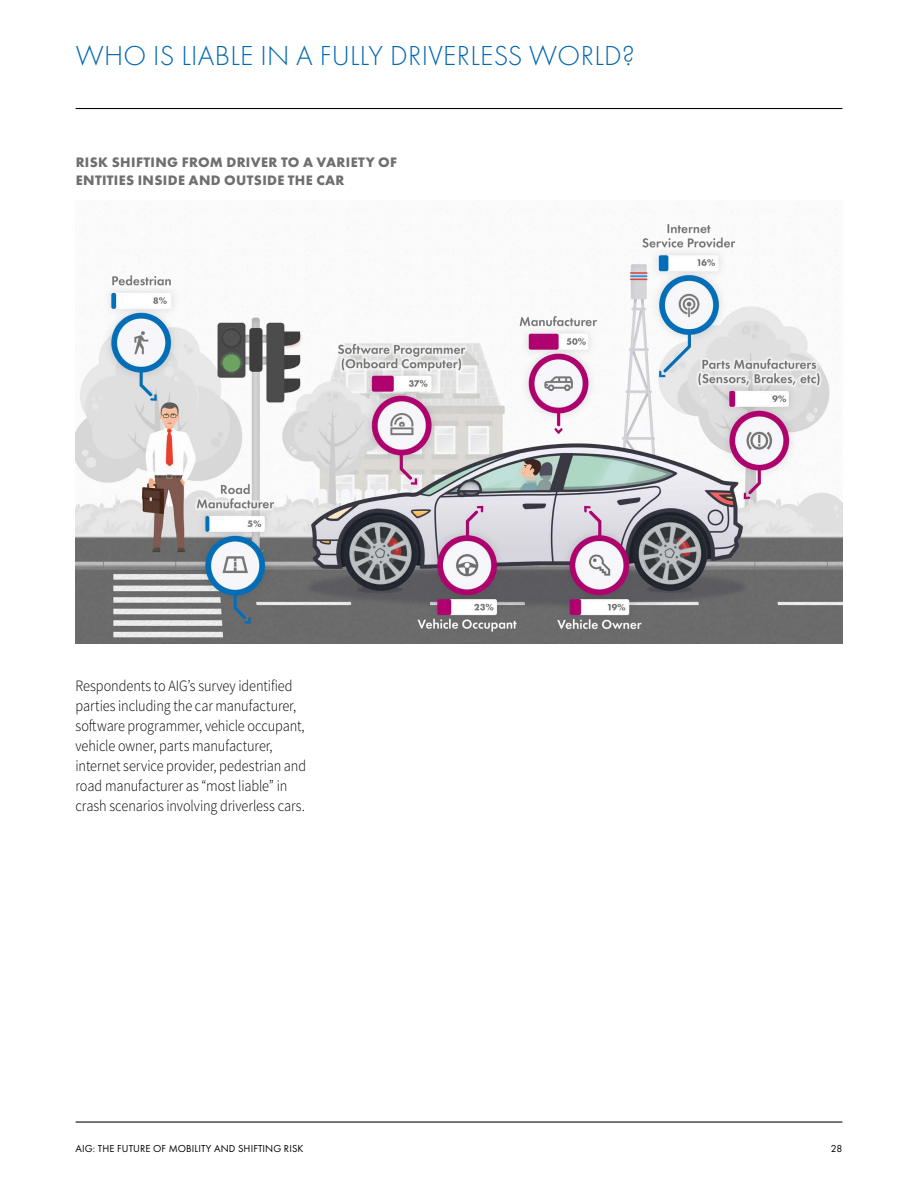
<style>
.page{position:relative;width:918px;height:1188px;background:#fff}
.page>*{position:absolute;margin:0;border:0;box-sizing:border-box;transform-origin:0 0}
.t1{font:300 28.5px "Futura PT";letter-spacing:.01em;color:#0067b2}
.t2{font:300 15.75px/20px "Source Sans Pro";letter-spacing:-.005em;color:#000;scale:.9 1}
.t3{font:700 14.25px/18px "Futura PT";letter-spacing:.025em;color:#706f6f}
.t4{font:10.5px "Futura PT";letter-spacing:.01em;color:#000}
</style>
<div class="page">
<hr style="left:76px;top:108px;width:766px;height:1px;background:#000">
<hr style="left:76px;top:1122px;width:766px;height:1px;background:#000">
<img style="left:76px;top:224px;width:766px;height:420px">
<h1 class="t1" style="left:76px;top:39px;width:561px">WHO IS LIABLE IN A FULLY DRIVERLESS WORLD?</h1>
<p class="t3" style="left:76px;top:153px;width:323px">RISK SHIFTING FROM DRIVER TO A VARIETY OF<br>ENTITIES INSIDE AND OUTSIDE THE CAR</p>
<p class="t2" style="left:76px;top:676px;width:258px">Respondents to AIG’s survey identified parties including the car manufacturer, software programmer, vehicle occupant, vehicle owner, parts manufacturer, internet service provider, pedestrian and road manufacturer as “most liable” in crash scenarios involving driverless cars.</p>
<p class="t4" style="left:76px;top:1142px;width:229px">AIG: THE FUTURE OF MOBILITY AND SHIFTING RISK</p>
<p class="t4" style="left:831px;top:1142px;width:13px">28</p>
</div>
